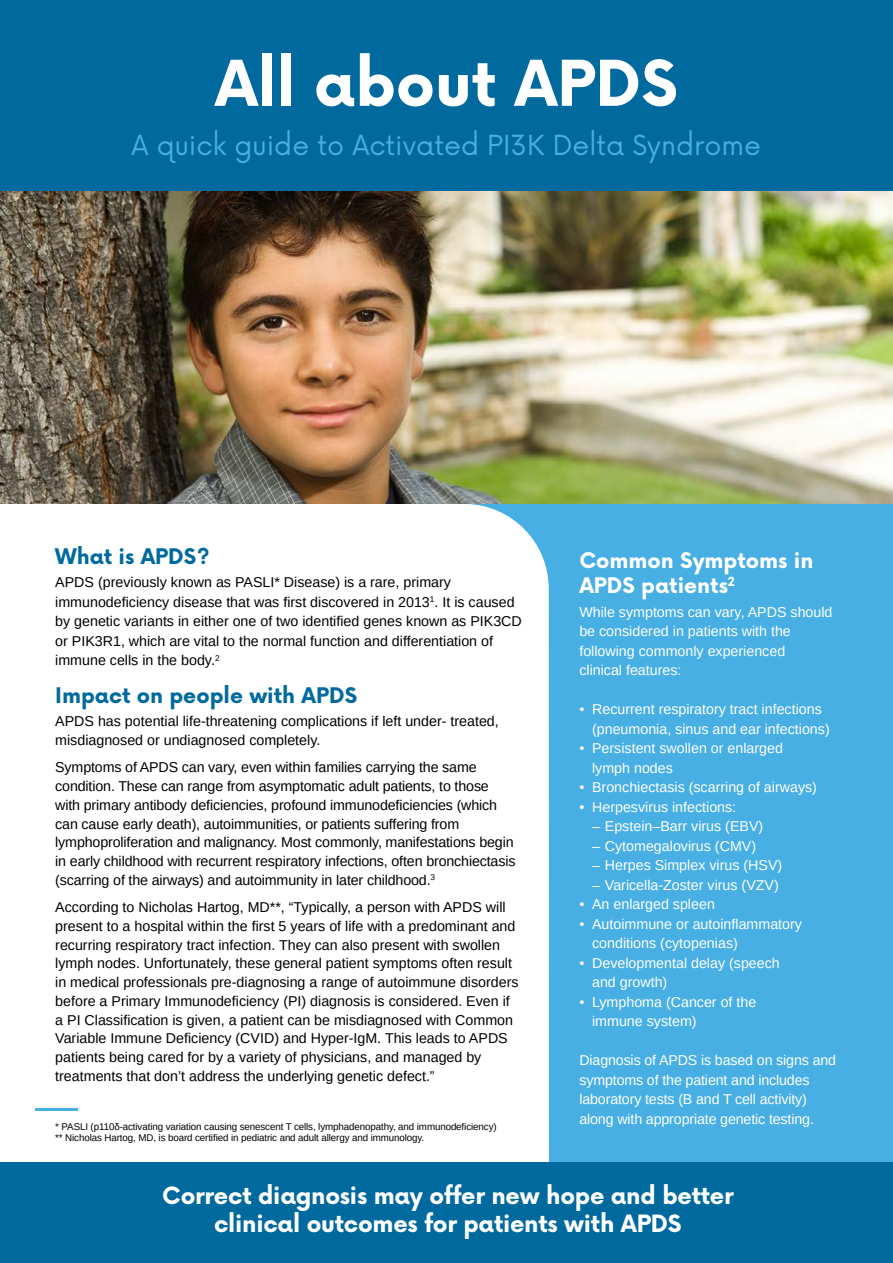
<style>
.page{position:relative;width:893px;height:1263px;background:#fff}
.page>*{position:absolute;margin:0;border:0;box-sizing:border-box;transform-origin:0 0}
.t1{font:700 61.5px "Now";color:#fff}
.t2{font:27px "Now";color:#47afe3}
.t3{font:700 23.25px/27.9px "Now";letter-spacing:-.01em;color:#fff;text-align:center}
.t4{font:700 21px "Now";color:#006a9e}
.t5{font:700 21px/25.5px "Now";color:#fff}
.t6{font:14.25px/18.8px "Arimo";color:#000}
.t7{font:14.25px/19.5px "Arimo";color:#fff}
.t8{font:9.75px/11.7px "Arimo";letter-spacing:-.01em;color:#000}
</style>
<div class="page">
<svg style="left:469px;top:504px;width:424px;height:658px;fill:#47afe3"></svg>
<div style="left:0;top:1162px;width:893px;height:101px;background:#006a9e"></div>
<div style="left:0;top:0;width:893px;height:191px;background:#006a9e"></div>
<img style="left:0;top:191px;width:893px;height:313px">
<hr style="left:35px;top:1108px;width:43px;height:2px;background:#47afe3">
<h1 class="t1" style="left:215px;top:38px;width:464px">All about APDS</h1>
<h2 class="t2" style="left:132px;top:124px;width:631px">A quick guide to Activated PI3K Delta Syndrome</h2>
<h3 class="t4" style="left:55px;top:540px;width:156px">What is APDS?</h3>
<p class="t6" style="left:55px;top:573px;width:468px;line-height:19.5px">APDS (previously known as PASLI* Disease) is a rare, primary immunodeficiency disease that was first discovered in 2013<sup>1</sup>. It is caused by genetic variants in either one of two identified genes known as PIK3CD or PIK3R1, which are vital to the normal function and differentiation of immune cells in the body.<sup>2</sup></p>
<h3 class="t4" style="left:55px;top:680px;width:303px">Impact on people with APDS</h3>
<p class="t6" style="left:55px;top:712px;width:445px">APDS has potential life-threatening complications if left under- treated, misdiagnosed or undiagnosed completely.</p>
<p class="t6" style="left:55px;top:758px;width:462px">Symptoms of APDS can vary, even within families carrying the same condition. These can range from asymptomatic adult patients, to those with primary antibody deficiencies, profound immunodeficiencies (which can cause early death), autoimmunities, or patients suffering from lymphoproliferation and malignancy. Most commonly, manifestations begin in early childhood with recurrent respiratory infections, often bronchiectasis (scarring of the airways) and autoimmunity in later childhood.<sup>3</sup></p>
<p class="t6" style="left:55px;top:898px;width:465px">According to Nicholas Hartog, MD**, “Typically, a person with APDS will present to a hospital within the first 5 years of life with a predominant and recurring respiratory tract infection. They can also present with swollen lymph nodes. Unfortunately, these general patient symptoms often result in medical professionals pre-diagnosing a range of autoimmune disorders before a Primary Immunodeficiency (PI) diagnosis is considered. Even if a PI Classification is given, a patient can be misdiagnosed with Common Variable Immune Deficiency (CVID) and Hyper-IgM. This leads to APDS patients being cared for by a variety of physicians, and managed by treatments that don’t address the underlying genetic defect.”</p>
<p class="t8" style="left:55px;top:1120px;width:443px">* PASLI (p110δ-activating variation causing senescent T cells, lymphadenopathy, and immunodeficiency) ** Nicholas Hartog, MD, is board certified in pediatric and adult allergy and immunology.</p>
<h3 class="t5" style="left:579px;top:547px;width:235px">Common Symptoms in<br>APDS patients<sup>2</sup></h3>
<p class="t7" style="left:579px;top:602px;width:255px">While symptoms can vary, APDS should be considered in patients with the following commonly experienced<br>clinical features:</p>
<p class="t7" style="left:592px;top:700px;width:239px;text-indent:-13px">• Recurrent respiratory tract infections (pneumonia, sinus and ear infections)</p>
<p class="t7" style="left:592px;top:739px;width:192px;text-indent:-13px">• Persistent swollen or enlarged lymph nodes</p>
<p class="t7" style="left:579px;top:778px;width:239px">• Bronchiectasis (scarring of airways)</p>
<p class="t7" style="left:579px;top:797px;width:158px">• Herpesvirus infections:</p>
<p class="t7" style="left:592px;top:817px;width:173px">– Epstein–Barr virus (EBV)</p>
<p class="t7" style="left:592px;top:836px;width:165px">– Cytomegalovirus (CMV)</p>
<p class="t7" style="left:592px;top:856px;width:192px">– Herpes Simplex virus (HSV)</p>
<p class="t7" style="left:592px;top:875px;width:188px">– Varicella-Zoster virus (VZV)</p>
<p class="t7" style="left:579px;top:895px;width:137px">• An enlarged spleen</p>
<p class="t7" style="left:592px;top:914px;width:211px;text-indent:-13px">• Autoimmune or autoinflammatory conditions (cytopenias)</p>
<p class="t7" style="left:592px;top:953px;width:189px;text-indent:-13px">• Developmental delay (speech and growth)</p>
<p class="t7" style="left:592px;top:992px;width:166px;text-indent:-13px">• Lymphoma (Cancer of the immune system)</p>
<p class="t7" style="left:579px;top:1051px;width:258px">Diagnosis of APDS is based on signs and symptoms of the patient and includes laboratory tests (B and T cell activity) along with appropriate genetic testing.</p>
<h3 class="t3" style="left:162px;top:1181px;width:573px">Correct diagnosis may offer new hope and better clinical outcomes for patients with APDS</h3>
</div>
